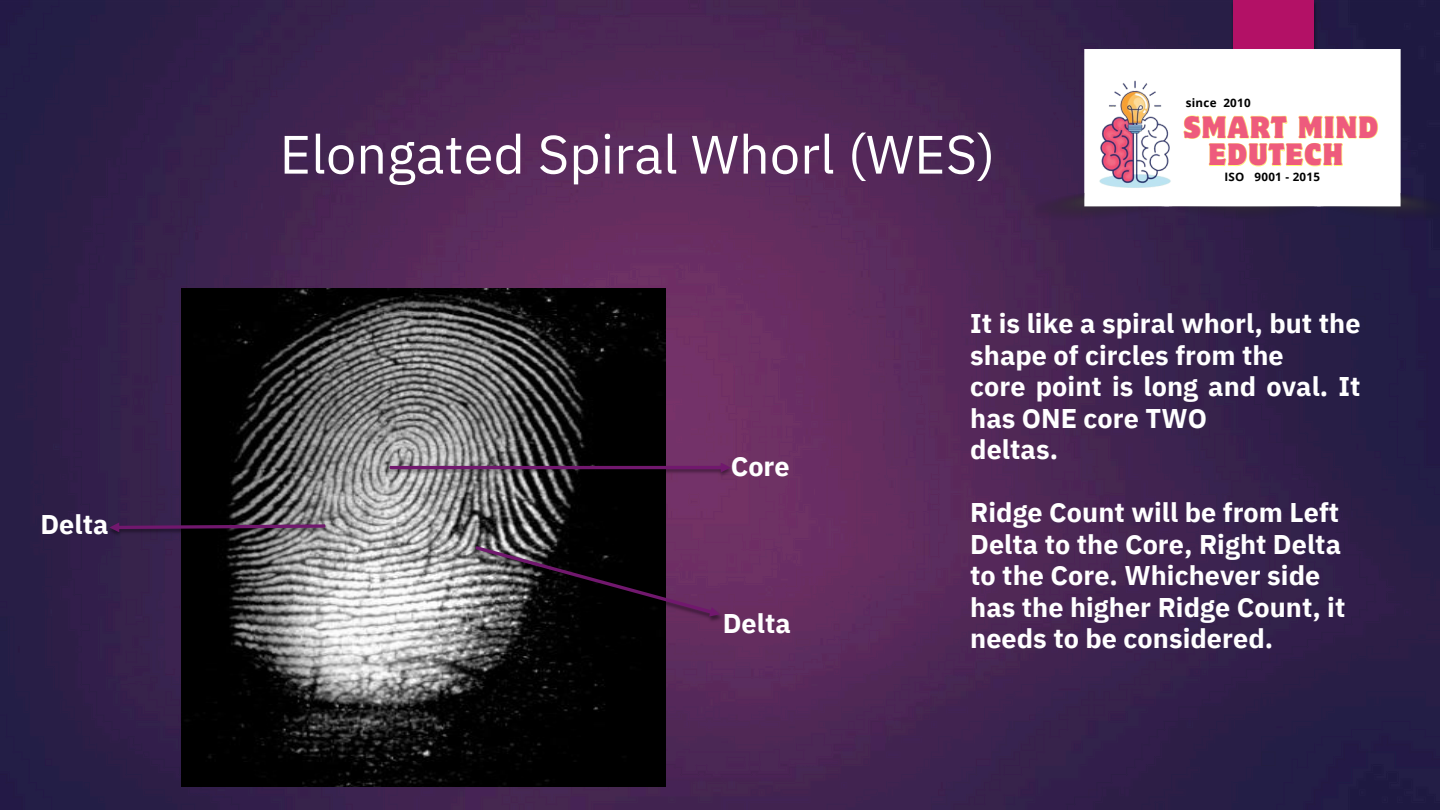
<style>
.page{position:relative;width:1440px;height:810px;background:#fff}
.page>*{position:absolute;margin:0;border:0;box-sizing:border-box;transform-origin:0 0}
.t1{font:54px "IBM Plex Sans";color:#fff}
.t2{font:semi-condensed 27.6px/27.5px "Motter Corpus Std";letter-spacing:.05em;color:#ee5b7d;text-align:center}
.t3{font:700 27px/31.5px "IBM Plex Sans";color:#fff}
.t4{font:700 11.7px "Open Sans";letter-spacing:.025em;color:#000}
</style>
<div class="page">
<img style="left:0;top:0;width:1440px;height:810px">
<div style="left:1233px;top:0;width:81px;height:135px;background:#b31166"></div>
<img style="left:182px;top:289px;width:484px;height:498px">
<img style="left:385px;top:456px;width:361px;height:29px">
<svg style="left:389px;top:463px;width:342px;height:9px"></svg>
<img style="left:94px;top:516px;width:237px;height:29px">
<svg style="left:109px;top:522px;width:217px;height:10px"></svg>
<img style="left:471px;top:544px;width:264px;height:88px">
<svg style="left:476px;top:546px;width:244px;height:71px"></svg>
<img style="left:1029px;top:50px;width:411px;height:170px">
<img style="left:1073px;top:73px;width:124px;height:125px">
<svg style="left:1183px;top:115px;width:195px;height:52px"></svg>
<p class="t3" style="left:40px;top:509px;width:70px">Delta</p>
<p class="t1" style="left:280px;top:118px;width:717px">Elongated Spiral Whorl (WES)</p>
<h3 class="t4" style="left:1186px;top:94px;width:67px">since 2010</h3>
<p class="t2" style="left:1184px;top:116px;width:196px">SMART MIND<br>EDUTECH</p>
<p class="t4" style="left:1224px;top:169px;width:97px">ISO 9001 - 2015</p>
<h3 class="t3" style="left:731px;top:450px;width:61px">Core</h3>
<h2 class="t3" style="left:723px;top:607px;width:70px">Delta</h2>
<h4 class="t3" style="left:970px;top:307px;width:392px">It is like a spiral whorl, but the shape of circles from the<br>core point is long and oval. It has ONE core TWO<br>deltas.</h4>
<p class="t3" style="left:970px;top:496px;width:377px">Ridge Count will be from Left<br>Delta to the Core, Right Delta to the Core. Whichever side has the higher Ridge Count, it needs to be considered.</p>
</div>
